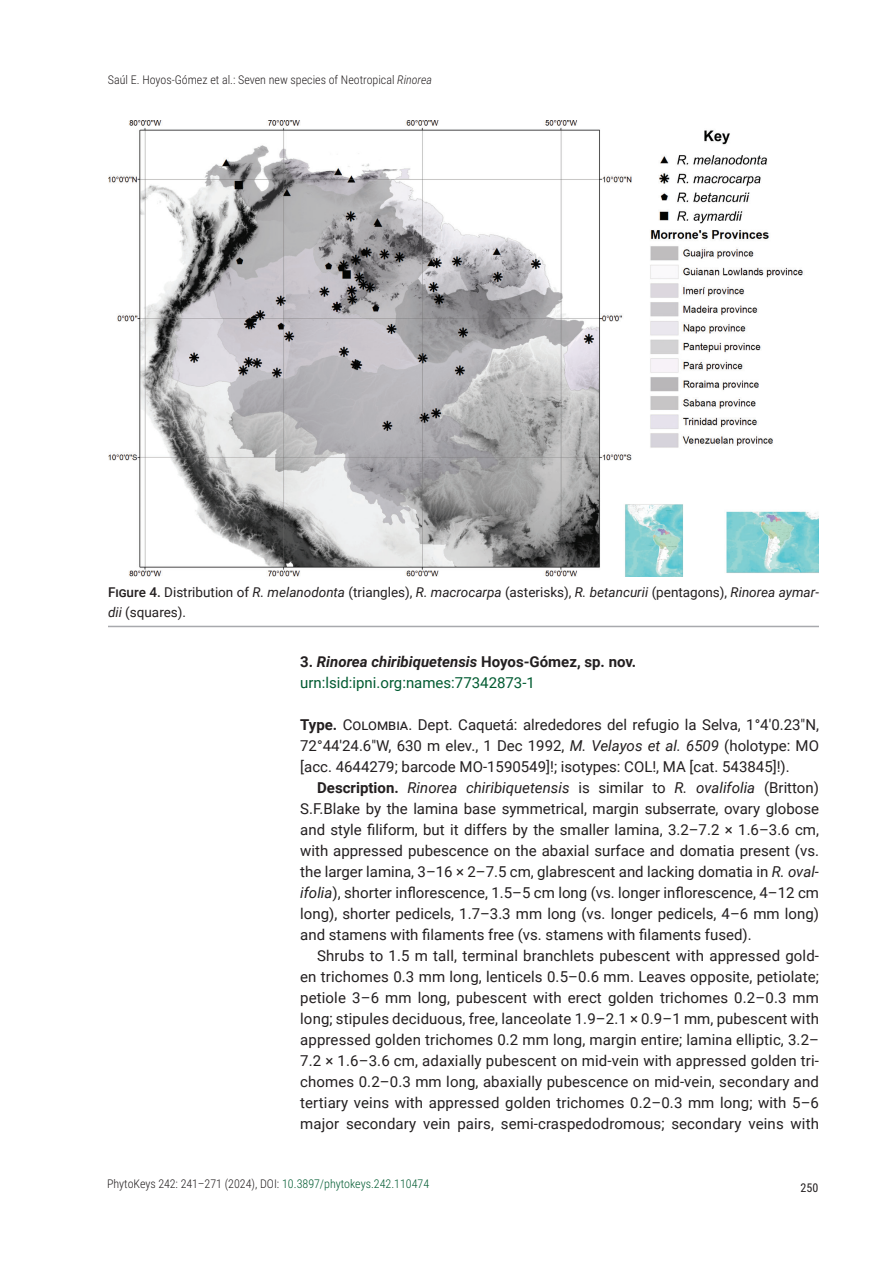
<style>
.page{position:relative;width:893px;height:1263px;background:#fff}
.page>*{position:absolute;margin:0;border:0;box-sizing:border-box;transform-origin:0 0}
.t1{font:15px/21px "Roboto";color:#231f20;text-align:justify}
.t2{font:15px/21px "Roboto";color:#005b31}
.t3{font:13.5px/19.8px "Roboto";color:#231f20}
.t4{font:300 12px "Roboto Condensed";color:#231f20}
.t5{font:12px "Roboto Condensed";color:#231f20}
.s1{font-style:italic}
.s2{font-weight:500}
.s3{font-weight:700;color:#231f20}
.s4{font-weight:700;font-style:italic;color:#231f20}
.s5{font-weight:700}
.s6{color:#005b31}
</style>
<div class="page">
<hr style="left:108px;top:626px;width:711px;height:1px;background:#a8a9ad">
<img style="left:108px;top:121px;width:711px;height:456px">
<p class="t4" style="left:108px;top:71px;width:326px">Saúl E. Hoyos-Gómez et al.: Seven new species of Neotropical <span class="s1">Rinorea</span></p>
<p class="t3" style="left:108px;top:582px;width:712px"><span class="s2">Figure 4.</span> Distribution of <span class="s1">R. melanodonta</span> (triangles), <span class="s1">R. macrocarpa</span> (asterisks), <span class="s1">R. betancurii</span> (pentagons), <span class="s1">Rinorea aymar&shy;dii</span> (squares).</p>
<p class="t2" style="left:300px;top:650px;width:337px"><span class="s3">3.</span> <span class="s4">Rinorea chiribiquetensis</span> <span class="s3">Hoyos-Gómez, sp. nov. </span>urn:lsid:ipni.org:names:77342873-1</p>
<p class="t1" style="left:300px;top:713px;width:520px"><span class="s5">Type.</span> Colombia. Dept. Caquetá: alrededores del refugio la Selva, 1°4'0.23"N, 72°44'24.6"W, 630 m elev., 1 Dec 1992, <span class="s1">M. Velayos et al. 6509</span> (holotype: MO [acc. 4644279; barcode MO-1590549]!; isotypes: COL!, MA [cat. 543845]!).</p>
<p class="t1" style="left:300px;top:776px;width:520px;text-indent:17px"><span class="s5">Description.</span> <span class="s1">Rinorea chiribiquetensis</span> is similar to <span class="s1">R. ovalifolia</span> (Britton)<br>S.F.Blake by the lamina base symmetrical, margin subserrate, ovary globose and style filiform, but it differs by the smaller lamina, 3.2–7.2 × 1.6–3.6 cm, with appressed pubescence on the abaxial surface and domatia present (vs. the larger lamina, 3–16 × 2–7.5 cm, glabrescent and lacking domatia in <span class="s1">R. oval&shy;ifolia</span>), shorter inflorescence, 1.5–5 cm long (vs. longer inflorescence, 4–12 cm long), shorter pedicels, 1.7–3.3 mm long (vs. longer pedicels, 4–6 mm long) and stamens with filaments free (vs. stamens with filaments fused).</p>
<p class="t1" style="left:300px;top:944px;width:520px;text-indent:17px">Shrubs to 1.5 m tall, terminal branchlets pubescent with appressed gold&shy;en trichomes 0.3 mm long, lenticels 0.5–0.6 mm. Leaves opposite, petiolate; petiole 3–6 mm long, pubescent with erect golden trichomes 0.2–0.3 mm long; stipules deciduous, free, lanceolate 1.9–2.1 × 0.9–1 mm, pubescent with appressed golden trichomes 0.2 mm long, margin entire; lamina elliptic, 3.2– 7.2 × 1.6–3.6 cm, adaxially pubescent on mid-vein with appressed golden tri&shy;chomes 0.2–0.3 mm long, abaxially pubescence on mid-vein, secondary and tertiary veins with appressed golden trichomes 0.2–0.3 mm long; with 5–6 major secondary vein pairs, semi-craspedodromous; secondary veins with</p>
<p class="t4" style="left:107px;top:1175px;width:324px">PhytoKeys 242: 241–271 (2024), DOI: <span class="s6">10.3897/phytokeys.242.110474</span></p>
<p class="t5" style="left:801px;top:1179px;width:19px">250</p>
</div>
